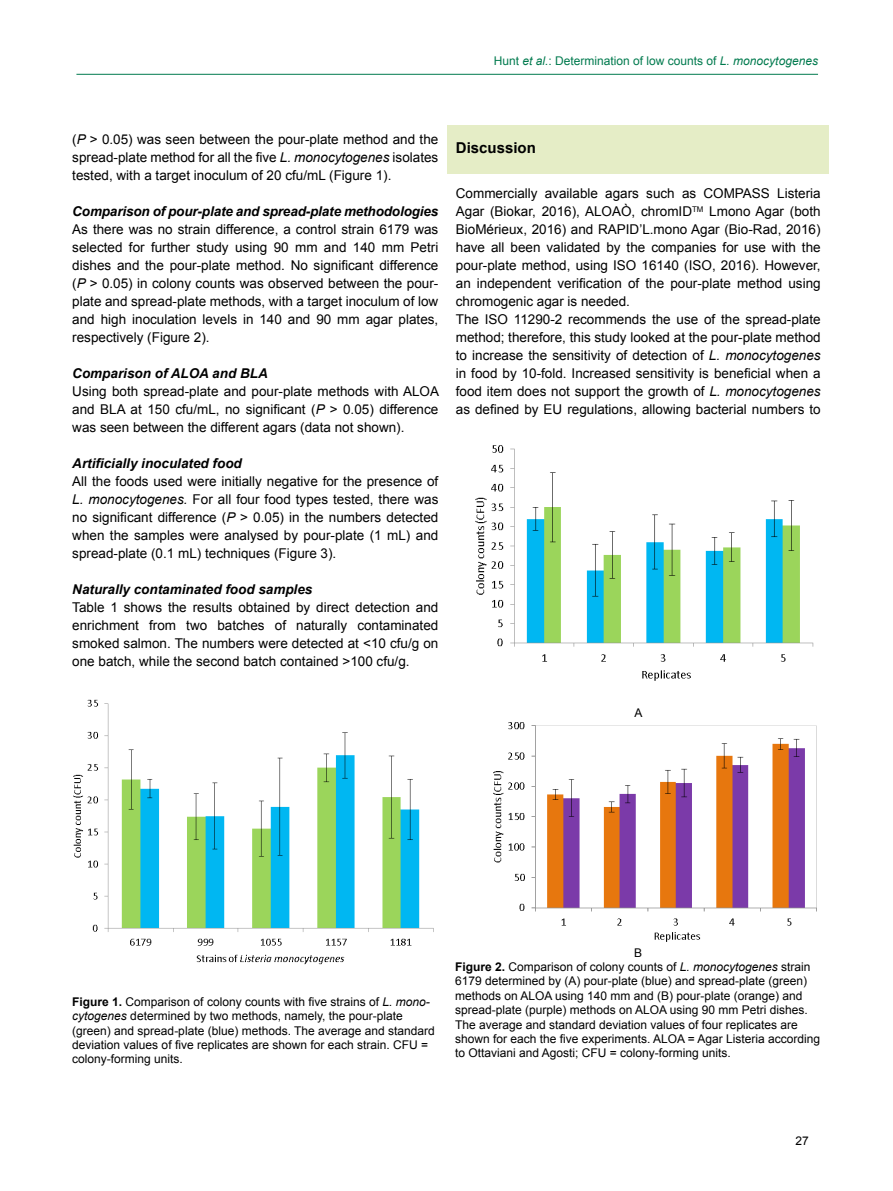
<style>
.page{position:relative;width:893px;height:1191px;background:#fff}
.page>*{position:absolute;margin:0;border:0;box-sizing:border-box;transform-origin:0 0}
.t1{font:700 15px "Arial";color:#000}
.t2{font:13.5px/18px "Arial";color:#000;text-align:justify}
.t3{font:italic 700 13.5px "Arial";color:#000}
.t4{font:12px/14.4px "Arial";color:#000}
.t5{font:12px "Arial";color:#007a4e}
.s1{font-style:italic}
.s2{font-weight:700}
</style>
<div class="page">
<hr style="left:76px;top:74px;width:742px;height:1px;background:#007a4e">
<img style="left:475px;top:445px;width:339px;height:236px">
<img style="left:493px;top:722px;width:324px;height:220px">
<img style="left:73px;top:699px;width:361px;height:266px">
<div style="left:447px;top:125px;width:382px;height:49px;background:#e5edc6"></div>
<p class="t5" style="left:494px;top:53px;width:326px">Hunt <span class="s1">et al.</span>: Determination of low counts of <span class="s1">L. monocytogenes</span></p>
<p class="t2" style="left:72px;top:130px;width:368px">(<span class="s1">P</span> &gt; 0.05) was seen between the pour-plate method and the spread-plate method for all the five <span class="s1">L. monocytogenes</span> isolates tested, with a target inoculum of 20 cfu/mL (Figure 1).</p>
<p class="t3" style="left:72px;top:202px;width:368px">Comparison of pour-plate and spread-plate methodologies</p>
<p class="t2" style="left:72px;top:220px;width:368px">As there was no strain difference, a control strain 6179 was selected for further study using 90 mm and 140 mm Petri dishes and the pour-plate method. No significant difference (<span class="s1">P</span> &gt; 0.05) in colony counts was observed between the pour&shy;plate and spread-plate methods, with a target inoculum of low and high inoculation levels in 140 and 90 mm agar plates, respectively (Figure 2).</p>
<p class="t3" style="left:72px;top:364px;width:197px">Comparison of ALOA and BLA</p>
<p class="t2" style="left:72px;top:382px;width:368px">Using both spread-plate and pour-plate methods with ALOA and BLA at 150 cfu/mL, no significant (<span class="s1">P</span> &gt; 0.05) difference was seen between the different agars (data not shown).</p>
<p class="t3" style="left:72px;top:454px;width:171px">Artificially inoculated food</p>
<p class="t2" style="left:72px;top:472px;width:368px">All the foods used were initially negative for the presence of <span class="s1">L. monocytogenes.</span> For all four food types tested, there was no significant difference (<span class="s1">P</span> &gt; 0.05) in the numbers detected when the samples were analysed by pour-plate (1 mL) and spread-plate (0.1 mL) techniques (Figure 3).</p>
<p class="t3" style="left:72px;top:580px;width:242px">Naturally contaminated food samples</p>
<p class="t2" style="left:72px;top:598px;width:368px">Table 1 shows the results obtained by direct detection and enrichment from two batches of naturally contaminated smoked salmon. The numbers were detected at &lt;10 cfu/g on one batch, while the second batch contained &gt;100 cfu/g.</p>
<p class="t1" style="left:456px;top:138px;width:82px">Discussion</p>
<p class="t2" style="left:456px;top:184px;width:366px;text-align:left">Commercially available agars such as COMPASS Listeria Agar (Biokar, 2016), ALOAÒ, chromID<sup>TM</sup> Lmono Agar (both BioMérieux, 2016) and RAPID’L.mono Agar (Bio-Rad, 2016) have all been validated by the companies for use with the pour-plate method, using ISO 16140 (ISO, 2016). However, an independent verification of the pour-plate method using chromogenic agar is needed.<br>The ISO 11290-2 recommends the use of the spread-plate method; therefore, this study looked at the pour-plate method to increase the sensitivity of detection of <span class="s1">L. monocytogenes </span>in food by 10-fold. Increased sensitivity is beneficial when a food item does not support the growth of <span class="s1">L. monocytogenes </span>as defined by EU regulations, allowing bacterial numbers to</p>
<p class="t4" style="left:634px;top:706px;width:10px">A</p>
<p class="t4" style="left:72px;top:994px;width:364px"><span class="s2">Figure 1.</span> Comparison of colony counts with five strains of <span class="s1">L. mono&shy;cytogenes</span> determined by two methods, namely, the pour-plate (green) and spread-plate (blue) methods. The average and standard deviation values of five replicates are shown for each strain. CFU = colony-forming units.</p>
<p class="t4" style="left:455px;top:945px;width:367px;text-indent:179px">B<br><span class="s2">Figure 2.</span> Comparison of colony counts of <span class="s1">L. monocytogenes</span> strain 6179 determined by (A) pour-plate (blue) and spread-plate (green) methods on ALOA using 140 mm and (B) pour-plate (orange) and spread-plate (purple) methods on ALOA using 90 mm Petri dishes.<br>The average and standard deviation values of four replicates are shown for each the five experiments. ALOA = Agar Listeria according to Ottaviani and Agosti; CFU = colony-forming units.</p>
<p class="t4" style="left:795px;top:1134px;width:15px">27</p>
</div>
